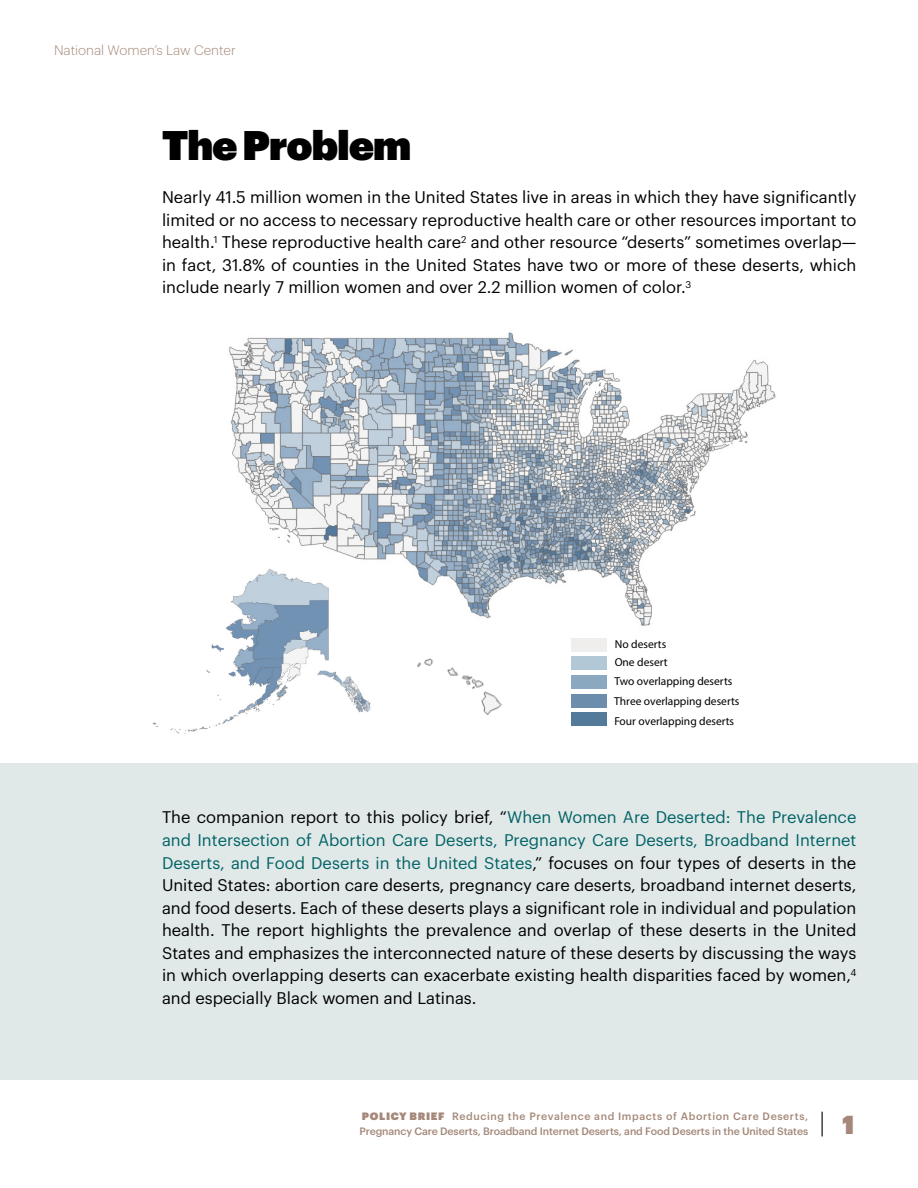
<style>
.page{position:relative;width:918px;height:1188px;background:#fff}
.page>*{position:absolute;margin:0;border:0;box-sizing:border-box;transform-origin:0 0}
.t1{font:40.5px "Graphik Super";letter-spacing:-.02em;color:#000}
.t2{font:25.5px "Graphik Super";color:#a48879}
.t3{font:16.5px/22.5px "Graphik";color:#000;text-align:justify}
.t4{font:300 13.5px "Graphik";color:#a48879}
.t5{font:11.55px/18.6px "Myriad Pro";color:#000}
.t6{font:500 10.5px/15px "Graphik";letter-spacing:-.005em;color:#a48879}
.s1{color:#016366}
.s2{font-family:"Graphik Super";font-weight:400}
</style>
<div class="page">
<svg style="left:822px;top:1112px;width:1px;height:24px"></svg>
<div style="left:0;top:764px;width:918px;height:316px;background:#e1e8e8"></div>
<img style="left:229px;top:332px;width:547px;height:294px">
<img style="left:152px;top:567px;width:221px;height:167px">
<img style="left:417px;top:658px;width:85px;height:58px">
<div style="left:571px;top:638px;width:36px;height:13px;background:#efeeed"></div>
<div style="left:571px;top:657px;width:36px;height:13px;background:#b3c8d6"></div>
<div style="left:571px;top:675px;width:36px;height:14px;background:#8aa8c0"></div>
<div style="left:571px;top:694px;width:36px;height:14px;background:#6c8eac"></div>
<div style="left:571px;top:713px;width:36px;height:13px;background:#547a9a"></div>
<p class="t4" style="left:54px;top:41px;width:183px">National Women’s Law Center</p>
<h1 class="t1" style="left:162px;top:114px;width:251px">The Problem</h1>
<p class="t3" style="left:162px;top:184px;width:696px">Nearly 41.5 million women in the United States live in areas in which they have significantly limited or no access to necessary reproductive health care or other resources important to health.<sup>1</sup> These reproductive health care<sup>2</sup> and other resource “deserts” sometimes overlap— in fact, 31.8% of counties in the United States have two or more of these deserts, which include nearly 7 million women and over 2.2 million women of color.<sup>3</sup></p>
<p class="t5" style="left:615px;top:634px;width:119px">No deserts<br>One desert<br>Two overlapping deserts</p>
<p class="t5" style="left:614px;top:691px;width:127px;line-height:20.4px">Three overlapping deserts<br>Four overlapping deserts</p>
<p class="t3" style="left:162px;top:805px;width:696px">The companion report to this policy brief, “<span class="s1">When Women Are Deserted: The Prevalence and Intersection of Abortion Care Deserts, Pregnancy Care Deserts, Broadband Internet Deserts, and Food Deserts in the United States</span>,” focuses on four types of deserts in the United States: abortion care deserts, pregnancy care deserts, broadband internet deserts, and food deserts. Each of these deserts plays a significant role in individual and population health. The report highlights the prevalence and overlap of these deserts in the United States and emphasizes the interconnected nature of these deserts by discussing the ways in which overlapping deserts can exacerbate existing health disparities faced by women,<sup>4 </sup>and especially Black women and Latinas.</p>
<p class="t6" style="left:359px;top:1108px;width:450px"><span class="s2">POLICY BRIEF</span> Reducing the Prevalence and Impacts of Abortion Care Deserts,<br>Pregnancy Care Deserts, Broadband Internet Deserts, and Food Deserts in the United States</p>
<h2 class="t2" style="left:842px;top:1104px;width:14px">1</h2>
</div>
